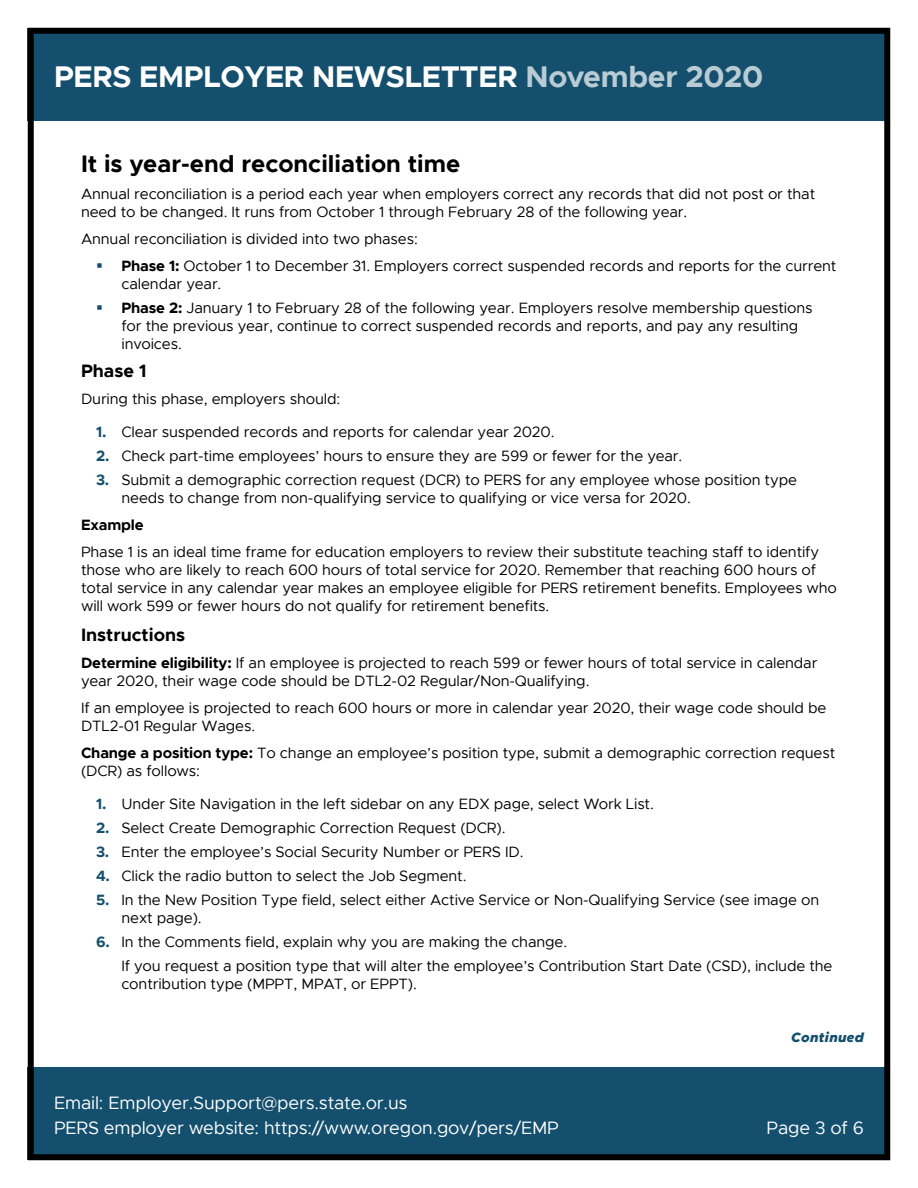
<style>
.page{position:relative;width:918px;height:1188px;background:#fff}
.page>*{position:absolute;margin:0;border:0;box-sizing:border-box;transform-origin:0 0}
.t1{font:700 30px "Metropolis";letter-spacing:-.01em;color:#fff}
.Headline{font:700 24px "Metropolis";color:#000}
.t2{font:18px/25.2px "Metropolis";letter-spacing:-.01em;color:#fff}
.Article_subhead{font:700 18px "Metropolis";color:#000}
.Body_text{font:15px/18px "Metropolis";letter-spacing:-.01em;color:#000}
.Body_text-2{font:700 15px "Metropolis";letter-spacing:-.01em;color:#000}
.Continued{font:italic 900 13.5px "Metropolis";letter-spacing:.025em;color:#14506e}
.s1{color:#b9cbd3}
.s2{font-weight:700}
.s3{font-weight:700;color:#14506e}
</style>
<div class="page">
<div style="left:28px;top:1067px;width:862px;height:93px;background:#14506e"></div>
<div style="left:28px;top:28px;width:862px;height:93px;background:#14506e"></div>
<div style="left:28px;top:28px;width:862px;height:1132px;border:6px solid #000"></div>
<h1 class="t1" style="left:54px;top:58px;width:711px">PERS EMPLOYER NEWSLETTER <span class="s1">November 2020</span></h1>
<p class="Headline" style="left:81px;top:148px;width:381px">It is year-end reconciliation time</p>
<p class="Body_text" style="left:81px;top:185px;width:736px">Annual reconciliation is a period each year when employers correct any records that did not post or that need to be changed. It runs from October 1 through February 28 of the following year.</p>
<p class="Body_text" style="left:81px;top:230px;width:338px">Annual reconciliation is divided into two phases:</p>
<p class="Body_text" style="left:122px;top:257px;width:717px"><span class="s2">Phase 1:</span> October 1 to December 31. Employers correct suspended records and reports for the current calendar year.</p>
<p class="Body_text" style="left:122px;top:299px;width:693px"><span class="s2">Phase 2:</span> January 1 to February 28 of the following year. Employers resolve membership questions for the previous year, continue to correct suspended records and reports, and pay any resulting invoices.</p>
<p class="Article_subhead" style="left:81px;top:359px;width:67px">Phase 1</p>
<p class="Body_text" style="left:81px;top:390px;width:261px">During this phase, employers should:</p>
<p class="Body_text" style="left:96px;top:423px;width:460px"><span class="s3">1.</span> Clear suspended records and reports for calendar year 2020.</p>
<p class="Body_text" style="left:96px;top:447px;width:588px"><span class="s3">2.</span> Check part-time employees’ hours to ensure they are 599 or fewer for the year.</p>
<p class="Body_text" style="left:122px;top:471px;width:677px;text-indent:-26px"><span class="s3">3.</span> Submit a demographic correction request (DCR) to PERS for any employee whose position type needs to change from non-qualifying service to qualifying or vice versa for 2020.</p>
<p class="Body_text-2" style="left:81px;top:515px;width:64px">Example</p>
<p class="Body_text" style="left:81px;top:543px;width:758px">Phase 1 is an ideal time frame for education employers to review their substitute teaching staff to identify those who are likely to reach 600 hours of total service for 2020. Remember that reaching 600 hours of total service in any calendar year makes an employee eligible for PERS retirement benefits. Employees who will work 599 or fewer hours do not qualify for retirement benefits.</p>
<p class="Article_subhead" style="left:81px;top:623px;width:106px">Instructions</p>
<p class="Body_text" style="left:81px;top:654px;width:738px"><span class="s2">Determine eligibility:</span> If an employee is projected to reach 599 or fewer hours of total service in calendar year 2020, their wage code should be DTL2-02 Regular/Non-Qualifying.</p>
<p class="Body_text" style="left:81px;top:699px;width:747px">If an employee is projected to reach 600 hours or more in calendar year 2020, their wage code should be<br>DTL2-01 Regular Wages.</p>
<p class="Body_text" style="left:81px;top:744px;width:756px"><span class="s2">Change a position type:</span> To change an employee’s position type, submit a demographic correction request (DCR) as follows:</p>
<p class="Body_text" style="left:96px;top:795px;width:559px"><span class="s3">1.</span> Under Site Navigation in the left sidebar on any EDX page, select Work List.</p>
<p class="Body_text" style="left:96px;top:819px;width:411px"><span class="s3">2.</span> Select Create Demographic Correction Request (DCR).</p>
<p class="Body_text" style="left:96px;top:843px;width:429px"><span class="s3">3.</span> Enter the employee’s Social Security Number or PERS ID.</p>
<p class="Body_text" style="left:96px;top:867px;width:372px"><span class="s3">4.</span> Click the radio button to select the Job Segment.</p>
<p class="Body_text" style="left:122px;top:891px;width:699px;text-indent:-26px"><span class="s3">5.</span> In the New Position Type field, select either Active Service or Non-Qualifying Service (see image on next page).</p>
<p class="Body_text" style="left:96px;top:933px;width:473px"><span class="s3">6.</span> In the Comments field, explain why you are making the change.</p>
<p class="Body_text" style="left:122px;top:957px;width:712px">If you request a position type that will alter the employee’s Contribution Start Date (CSD), include the contribution type (MPPT, MPAT, or EPPT).</p>
<p class="Continued" style="left:791px;top:1029px;width:74px">Continued</p>
<p class="t2" style="left:54px;top:1090px;width:506px">Email: Employer.Support@pers.state.or.us<br>PERS employer website: https://www.oregon.gov/pers/EMP</p>
<p class="t2" style="left:767px;top:1115px;width:99px">Page 3 of 6</p>
</div>
